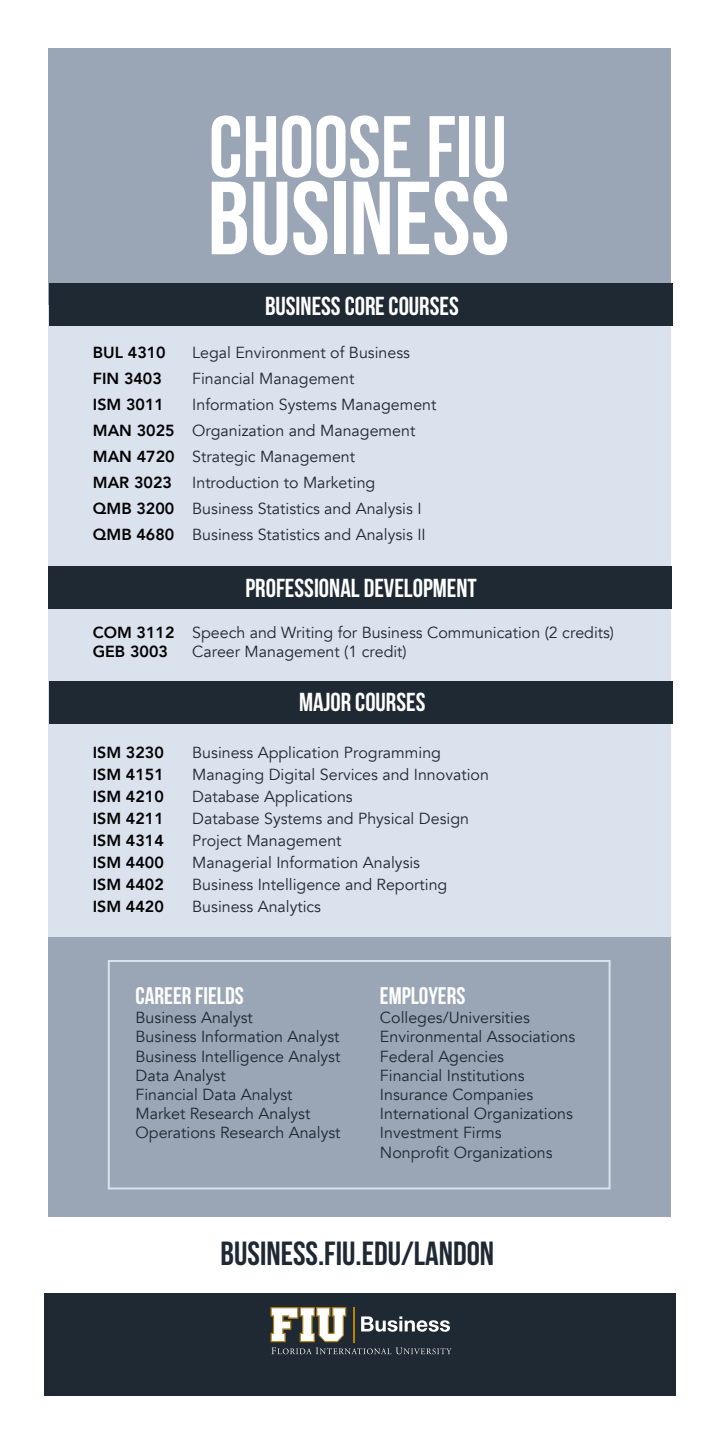
<style>
.page{position:relative;width:720px;height:1440px;background:#fff}
.page>*{position:absolute;margin:0;border:0;box-sizing:border-box;transform-origin:0 0}
.t1{font:103.8px "Bebas Neue";color:#fff}
.t2{font:86.8px "Bebas Neue";color:#fff}
.t3{font:33.4px "Bebas Neue";color:#1e2933}
.t4{font:26px "Bebas Neue";color:#fff}
.t5{font:24px "Bebas Neue";color:#fff}
.t6{font:16px/19.2px "Avenir";color:#1e2933}
.t7{font:800 16px/22px "Avenir";color:#000}
</style>
<div class="page">
<div style="left:49px;top:48px;width:622px;height:1338px;background:#9aa5b6"></div>
<div style="left:44px;top:1217px;width:631px;height:76px;background:#fff"></div>
<div style="left:44px;top:1293px;width:631px;height:102px;background:#1e2933"></div>
<hr style="left:353px;top:1307px;width:1px;height:35px;background:#be8300">
<svg style="left:271px;top:1307px;width:75px;height:35px"></svg>
<svg style="left:272px;top:1348px;width:180px;height:6px"></svg>
<svg style="left:361px;top:1316px;width:89px;height:16px"></svg>
<div style="left:49px;top:305px;width:622px;height:631px;background:#dae2ed"></div>
<div style="left:108px;top:960px;width:503px;height:229px;border:2px solid #dae2ed"></div>
<div style="left:50px;top:681px;width:623px;height:42px;background:#1e2933"></div>
<div style="left:49px;top:283px;width:624px;height:43px;background:#1e2933"></div>
<div style="left:49px;top:566px;width:623px;height:43px;background:#1e2933"></div>
<h2 class="t2" style="left:209px;top:99px;width:299px">CHOOSE FIU</h2>
<h1 class="t1" style="left:208px;top:162px;width:304px">BUSINESS</h1>
<h3 class="t4" style="left:265px;top:291px;width:195px">BUSINESS CORE COURSES</h3>
<p class="t7" style="left:93px;top:339px;width:83px;line-height:26px">BUL 4310<br>FIN 3403<br>ISM 3011<br>MAN 3025<br>MAN 4720<br>MAR 3023<br>QMB 3200<br>QMB 4680</p>
<p class="t6" style="left:192px;top:340px;width:246px;line-height:26px">Legal Environment of Business<br>Financial Management<br>Information Systems Management<br>Organization and Management<br>Strategic Management<br>Introduction to Marketing<br>Business Statistics and Analysis I<br>Business Statistics and Analysis II</p>
<h3 class="t4" style="left:246px;top:574px;width:233px">PROFESSIONAL DEVELOPMENT</h3>
<p class="t7" style="left:93px;top:622px;width:83px;line-height:19.2px">COM 3112<br>GEB 3003</p>
<p class="t6" style="left:192px;top:623px;width:423px">Speech and Writing for Business Communication (2 credits)<br>Career Management (1 credit)</p>
<h3 class="t4" style="left:299px;top:688px;width:128px">MAJOR COURSES</h3>
<p class="t7" style="left:93px;top:741px;width:73px;text-align:justify">ISM 3230<br>ISM 4151<br>ISM 4210<br>ISM 4211<br>ISM 4314<br>ISM 4400<br>ISM 4402<br>ISM 4420</p>
<p class="t6" style="left:192px;top:741px;width:298px;line-height:22px">Business Application Programming<br>Managing Digital Services and Innovation<br>Database Applications<br>Database Systems and Physical Design<br>Project Management<br>Managerial Information Analysis<br>Business Intelligence and Reporting<br>Business Analytics</p>
<h3 class="t5" style="left:380px;top:983px;width:87px">EMPLOYERS</h3>
<h3 class="t5" style="left:136px;top:983px;width:110px">CAREER FIELDS</h3>
<p class="t6" style="left:136px;top:1008px;width:207px">Business Analyst<br>Business Information Analyst<br>Business Intelligence Analyst<br>Data Analyst<br>Financial Data Analyst<br>Market Research Analyst<br>Operations Research Analyst</p>
<p class="t6" style="left:380px;top:1008px;width:197px">Colleges/Universities<br>Environmental Associations<br>Federal Agencies<br>Financial Institutions<br>Insurance Companies<br>International Organizations<br>Investment Firms<br>Nonprofit Organizations</p>
<h3 class="t3" style="left:221px;top:1235px;width:275px">BUSINESS.FIU.EDU/LANDON</h3>
</div>
